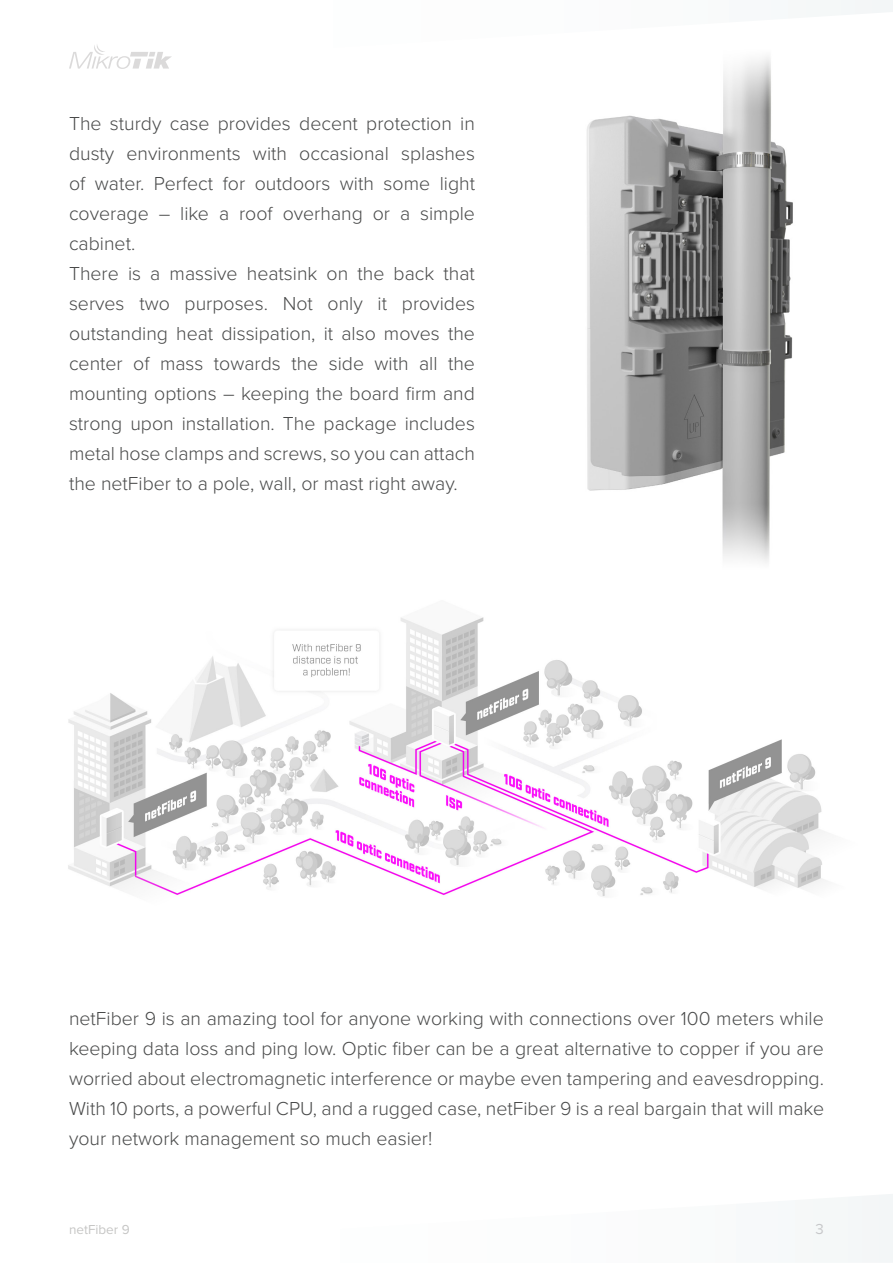
<style>
.page{position:relative;width:893px;height:1263px;background:#fff}
.page>*{position:absolute;margin:0;border:0;box-sizing:border-box;transform-origin:0 0}
.Teksts{font:300 19.5px/30px "Proxima Nova";color:#494a4a;text-align:justify}
.t1{font:15px "Proxima Nova";color:#c7c8ca}
.t2{font:13.5px "Proxima Nova";color:#c6c6c5}
</style>
<div class="page">
<img style="left:587px;top:69px;width:206px;height:494px">
<svg style="left:742px;top:0;width:151px;height:69px"></svg>
<div style="left:848px;top:1194px;width:45px;height:68px;background:#f4f6f7"></div>
<svg style="left:69px;top:45px;width:103px;height:24px"></svg>
<img style="left:68px;top:617px;width:758px;height:280px">
<p class="Teksts" style="left:69px;top:107px;width:408px">The sturdy case provides decent protection in dusty environments with occasional splashes of water. Perfect for outdoors with some light coverage – like a roof overhang or a simple cabinet.</p>
<p class="Teksts" style="left:69px;top:257px;width:407px">There is a massive heatsink on the back that serves two purposes. Not only it provides outstanding heat dissipation, it also moves the center of mass towards the side with all the mounting options – keeping the board firm and strong upon installation. The package includes metal hose clamps and screws, so you can attach the netFiber to a pole, wall, or mast right away.</p>
<p class="Teksts" style="left:69px;top:1003px;width:757px">netFiber 9 is an amazing tool for anyone working with connections over 100 meters while keeping data loss and ping low. Optic fiber can be a great alternative to copper if you are worried about electromagnetic interference or maybe even tampering and eavesdropping.<br>With 10 ports, a powerful CPU, and a rugged case, netFiber 9 is a real bargain that will make your network management so much easier!</p>
<p class="t2" style="left:69px;top:1219px;width:62px">netFiber 9</p>
<p class="t1" style="left:816px;top:1218px;width:10px">3</p>
</div>
